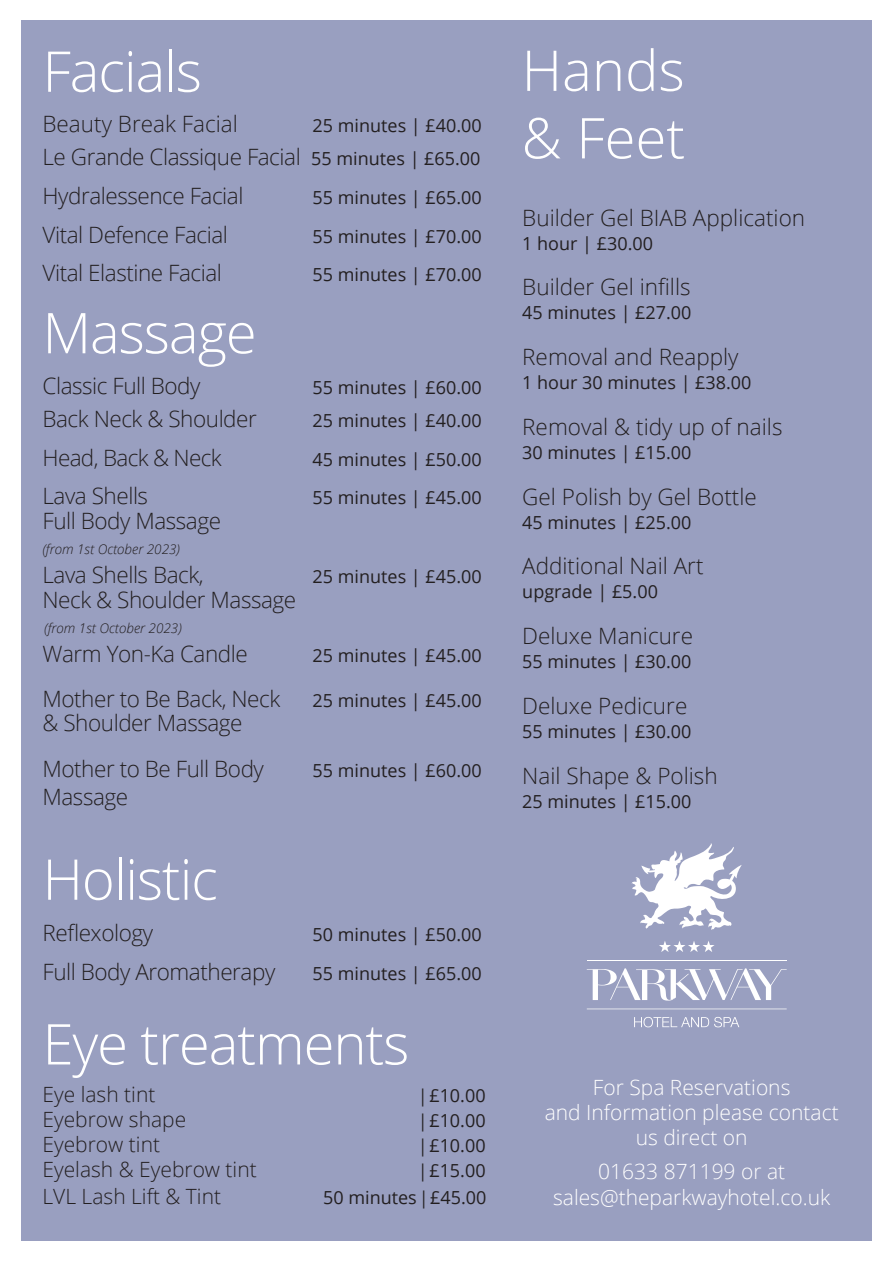
<style>
.page{position:relative;width:893px;height:1263px;background:#fff}
.page>*{position:absolute;margin:0;border:0;box-sizing:border-box;transform-origin:0 0}
.Heading{font:300 56.25px "Open Sans";letter-spacing:-.02em;color:#fff}
.Sub_Heading{font:300 22.5px "Open Sans";letter-spacing:-.02em;color:#231f20}
.Sub_Heading-2{font:300 22.5px "Open Sans";color:#231f20}
.Body_Bold_1mm{font:300 22.5px "Open Sans";letter-spacing:-.02em;color:#231f20}
.Heading-2{font:300 21px "Open Sans";color:#fff}
.t1{font:300 21px "Open Sans";color:#231f20}
.Sub_Heading-3{font:18px "Open Sans";color:#231f20}
.Body_Bold_1mm-2{font:18px "Open Sans";color:#231f20}
.t2{font:italic 300 13.5px "Open Sans";color:#231f20}
.s1{font-weight:400;font-size:18px}
.s2{font-family:"Minion Pro"}
</style>
<div class="page">
<div style="left:21px;top:20px;width:851px;height:1221px;background:#999fc0"></div>
<svg style="left:631px;top:843px;width:111px;height:87px"></svg>
<hr style="left:587px;top:1008px;width:200px;height:1px;background:#fff">
<hr style="left:587px;top:960px;width:200px;height:1px;background:#fff">
<svg style="left:587px;top:968px;width:200px;height:32px"></svg>
<svg style="left:634px;top:1017px;width:105px;height:10px"></svg>
<svg style="left:659px;top:941px;width:56px;height:11px"></svg>
<p class="Heading" style="left:43px;top:33px;width:161px">Facials</p>
<p class="Sub_Heading-2" style="left:43px;top:108px;width:197px">Beauty Break Facial</p>
<p class="Sub_Heading-3" style="left:313px;top:113px;width:171px">25 minutes | £40.00</p>
<p class="Sub_Heading" style="left:43px;top:142px;width:440px">Le Grande Classique Facial <span class="s1">55 minutes | £65.00</span></p>
<p class="Sub_Heading" style="left:43px;top:180px;width:202px">Hydralessence Facial</p>
<p class="Sub_Heading-3" style="left:313px;top:185px;width:171px">55 minutes | £65.00</p>
<p class="Sub_Heading" style="left:43px;top:219px;width:187px">Vital Defence Facial</p>
<p class="Sub_Heading-3" style="left:313px;top:224px;width:171px">55 minutes | £70.00</p>
<p class="Sub_Heading" style="left:43px;top:258px;width:181px">Vital Elastine Facial</p>
<p class="Sub_Heading-3" style="left:313px;top:262px;width:171px">55 minutes | £70.00</p>
<p class="Heading" style="left:43px;top:294px;width:216px">Massage</p>
<p class="Sub_Heading" style="left:43px;top:370px;width:159px">Classic Full Body</p>
<p class="Sub_Heading-3" style="left:313px;top:375px;width:171px">55 minutes | £60.00</p>
<p class="Sub_Heading" style="left:43px;top:403px;width:216px">Back Neck &amp; Shoulder</p>
<p class="Sub_Heading-3" style="left:313px;top:408px;width:171px">25 minutes | £40.00</p>
<p class="Sub_Heading" style="left:43px;top:442px;width:181px">Head, Back &amp; Neck</p>
<p class="Sub_Heading-3" style="left:313px;top:447px;width:171px">45 minutes | £50.00</p>
<p class="Sub_Heading" style="left:43px;top:481px;width:107px">Lava Shells</p>
<p class="Sub_Heading-3" style="left:313px;top:485px;width:171px">55 minutes | £45.00</p>
<p class="Body_Bold_1mm" style="left:43px;top:506px;width:180px">Full Body Massage</p>
<p class="Sub_Heading" style="left:43px;top:560px;width:163px">Lava Shells Back,</p>
<p class="Sub_Heading-3" style="left:313px;top:564px;width:171px">25 minutes | £45.00</p>
<p class="Body_Bold_1mm" style="left:43px;top:585px;width:255px">Neck &amp; Shoulder Massage</p>
<p class="Body_Bold_1mm" style="left:43px;top:638px;width:207px">Warm Yon-Ka Candle</p>
<p class="Body_Bold_1mm-2" style="left:313px;top:643px;width:171px">25 minutes | £45.00</p>
<p class="Sub_Heading" style="left:43px;top:684px;width:239px">Mother to Be Back, Neck</p>
<p class="Sub_Heading-3" style="left:313px;top:688px;width:171px">25 minutes | £45.00</p>
<p class="Sub_Heading" style="left:43px;top:708px;width:202px">&amp; Shoulder Massage</p>
<p class="Sub_Heading" style="left:43px;top:753px;width:223px">Mother to Be Full Body</p>
<p class="Sub_Heading-3" style="left:313px;top:758px;width:171px">55 minutes | £60.00</p>
<p class="Sub_Heading" style="left:43px;top:782px;width:87px">Massage</p>
<p class="t2" style="left:43px;top:539px;width:139px">(from 1st October 2023)</p>
<p class="t2" style="left:44px;top:619px;width:139px">(from 1st October 2023)</p>
<p class="Heading" style="left:43px;top:841px;width:177px">Holistic</p>
<p class="Sub_Heading" style="left:43px;top:918px;width:112px">Reflexology</p>
<p class="Sub_Heading-3" style="left:313px;top:922px;width:171px">50 minutes | £50.00</p>
<p class="Sub_Heading" style="left:43px;top:956px;width:234px">Full Body Aromatherapy</p>
<p class="Sub_Heading-3" style="left:313px;top:961px;width:171px">55 minutes | £65.00</p>
<p class="Heading" style="left:43px;top:1005px;width:368px">Eye treatments</p>
<p class="t1" style="left:43px;top:1080px;width:114px">Eye lash tint</p>
<p class="Sub_Heading-3" style="left:421px;top:1083px;width:67px"><span class="s2">|</span> £10.00</p>
<p class="t1" style="left:43px;top:1105px;width:145px">Eyebrow shape</p>
<p class="Sub_Heading-3" style="left:421px;top:1108px;width:67px"><span class="s2">|</span> £10.00</p>
<p class="t1" style="left:43px;top:1130px;width:119px">Eyebrow tint</p>
<p class="Sub_Heading-3" style="left:421px;top:1133px;width:67px"><span class="s2">|</span> £10.00</p>
<p class="t1" style="left:43px;top:1155px;width:216px">Eyelash &amp; Eyebrow tint</p>
<p class="Sub_Heading-3" style="left:421px;top:1158px;width:67px"><span class="s2">|</span> £15.00</p>
<p class="t1" style="left:43px;top:1182px;width:180px">LVL Lash Lift &amp; Tint</p>
<p class="Sub_Heading-3" style="left:323px;top:1185px;width:165px">50 minutes <span class="s2">|</span> £45.00</p>
<p class="Heading" style="left:522px;top:32px;width:165px">Hands</p>
<p class="Heading" style="left:522px;top:99px;width:165px">&amp; Feet</p>
<p class="Sub_Heading-2" style="left:522px;top:202px;width:284px">Builder Gel BIAB Application</p>
<p class="Sub_Heading-3" style="left:522px;top:231px;width:132px">1 hour | £30.00</p>
<p class="Sub_Heading-2" style="left:522px;top:272px;width:170px">Builder Gel infills</p>
<p class="Sub_Heading-3" style="left:522px;top:300px;width:171px">45 minutes | £27.00</p>
<p class="Sub_Heading-2" style="left:522px;top:342px;width:218px">Removal and Reapply</p>
<p class="Sub_Heading-3" style="left:522px;top:370px;width:231px">1 hour 30 minutes | £38.00</p>
<p class="Sub_Heading-2" style="left:522px;top:411px;width:262px">Removal &amp; tidy up of nails</p>
<p class="Sub_Heading-3" style="left:522px;top:440px;width:171px">30 minutes | £15.00</p>
<p class="Sub_Heading-2" style="left:522px;top:481px;width:236px">Gel Polish by Gel Bottle</p>
<p class="Sub_Heading-3" style="left:522px;top:510px;width:171px">45 minutes | £25.00</p>
<p class="Sub_Heading-2" style="left:522px;top:551px;width:183px">Additional Nail Art</p>
<p class="Sub_Heading-3" style="left:522px;top:580px;width:137px">upgrade | £5.00</p>
<p class="Sub_Heading-2" style="left:522px;top:621px;width:172px">Deluxe Manicure</p>
<p class="Sub_Heading-3" style="left:522px;top:649px;width:171px">55 minutes | £30.00</p>
<p class="Sub_Heading-2" style="left:522px;top:690px;width:167px">Deluxe Pedicure</p>
<p class="Sub_Heading-3" style="left:522px;top:719px;width:171px">55 minutes | £30.00</p>
<p class="Sub_Heading-2" style="left:522px;top:760px;width:197px">Nail Shape &amp; Polish</p>
<p class="Sub_Heading-3" style="left:522px;top:789px;width:171px">25 minutes | £15.00</p>
<p class="Heading-2" style="left:593px;top:1073px;width:199px">For Spa Reservations</p>
<p class="Heading-2" style="left:545px;top:1098px;width:296px">and Information please contact</p>
<p class="Heading-2" style="left:636px;top:1123px;width:113px">us direct on</p>
<p class="Heading-2" style="left:598px;top:1157px;width:188px">01633 871199 or at</p>
<p class="Heading-2" style="left:553px;top:1182px;width:279px">sales@theparkwayhotel.co.uk</p>
</div>
